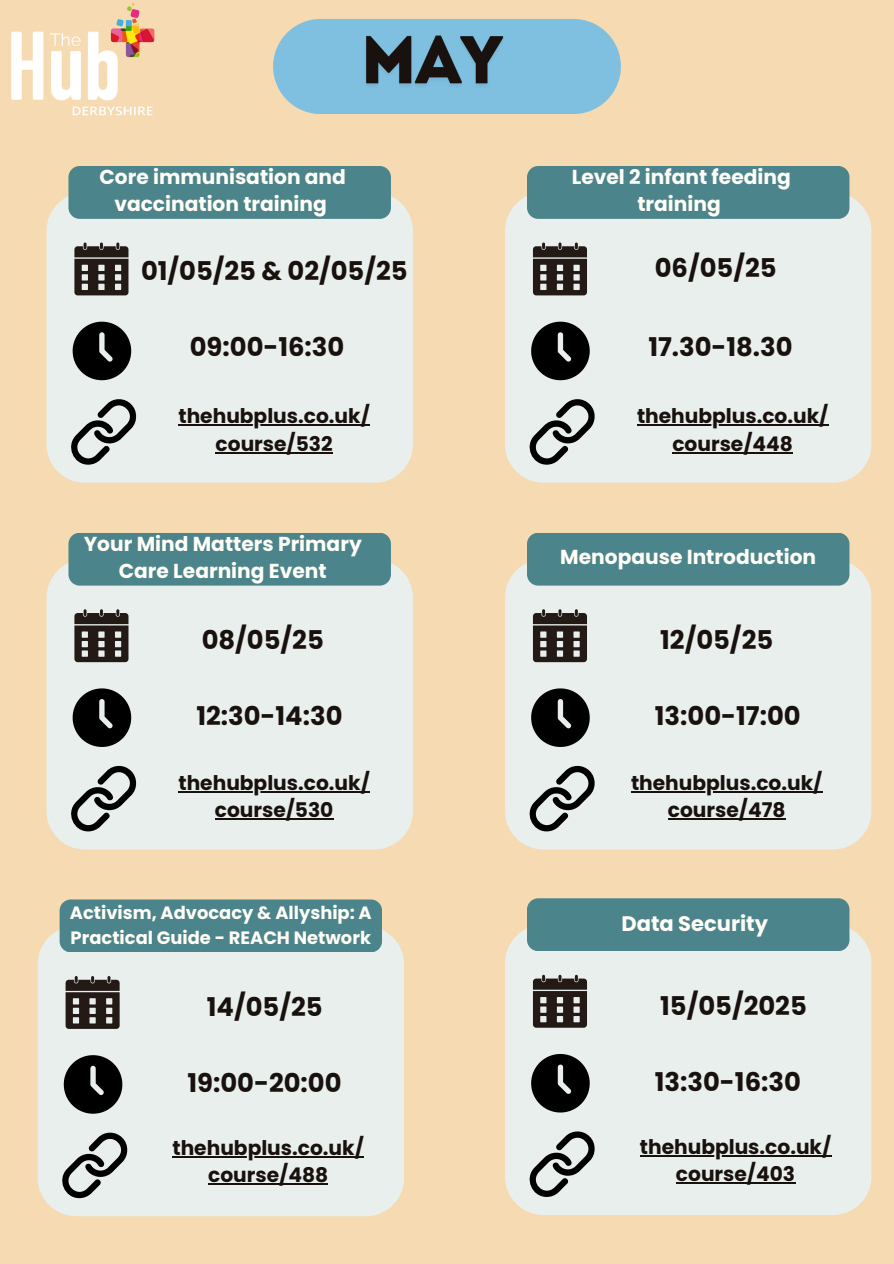
<style>
.page{position:relative;width:894px;height:1264px;background:#fff}
.page>*{position:absolute;margin:0;border:0;box-sizing:border-box;transform-origin:0 0}
.t1{font:700 25.8px "Poppins";color:#18110e}
.t2{font:700 21px "Poppins";color:#fffdf5}
.t3{font:700 20.25px/27.3px "Poppins";color:#18110e;text-align:center}
.t4{font:700 20.25px/27.5px "Poppins";color:#fffdf5;text-align:center}
.t5{font:700 17.85px/24.3px "Poppins";color:#fffdf5}
</style>
<div class="page">
<div style="left:0;top:0;width:893px;height:1263px;background:#f5dab2"></div>
<svg style="left:273px;top:19px;width:347px;height:95px"></svg>
<div style="left:46px;top:192px;width:367px;height:291px;background:#e9efed;border-radius:38px"></div>
<div style="left:68px;top:166px;width:323px;height:53px;background:#4b848b;border-radius:11px"></div>
<svg style="left:74px;top:242px;width:54px;height:53px"></svg>
<svg style="left:73px;top:322px;width:58px;height:58px"></svg>
<svg style="left:71px;top:399px;width:66px;height:66px"></svg>
<img style="left:360px;top:32px;width:158px;height:68px">
<img style="left:11px;top:3px;width:144px;height:113px">
<hr style="left:178px;top:425px;width:192px;height:1px;background:#18110e">
<hr style="left:215px;top:452px;width:117px;height:1px;background:#18110e">
<div style="left:505px;top:192px;width:366px;height:291px;background:#e9efed;border-radius:38px"></div>
<div style="left:527px;top:166px;width:322px;height:53px;background:#4b848b;border-radius:11px"></div>
<svg style="left:533px;top:242px;width:54px;height:53px"></svg>
<svg style="left:531px;top:322px;width:58px;height:58px"></svg>
<svg style="left:529px;top:399px;width:66px;height:66px"></svg>
<hr style="left:636px;top:425px;width:192px;height:1px;background:#18110e">
<hr style="left:672px;top:452px;width:120px;height:1px;background:#18110e">
<div style="left:46px;top:559px;width:367px;height:290px;background:#e9efed;border-radius:38px"></div>
<div style="left:68px;top:532px;width:323px;height:53px;background:#4b848b;border-radius:11px"></div>
<svg style="left:74px;top:609px;width:54px;height:53px"></svg>
<svg style="left:73px;top:688px;width:58px;height:59px"></svg>
<svg style="left:71px;top:765px;width:66px;height:66px"></svg>
<hr style="left:178px;top:791px;width:192px;height:1px;background:#18110e">
<hr style="left:215px;top:818px;width:118px;height:2px;background:#18110e">
<div style="left:505px;top:559px;width:366px;height:290px;background:#e9efed;border-radius:38px"></div>
<div style="left:527px;top:532px;width:322px;height:53px;background:#4b848b;border-radius:11px"></div>
<svg style="left:533px;top:609px;width:54px;height:53px"></svg>
<svg style="left:531px;top:688px;width:58px;height:59px"></svg>
<svg style="left:529px;top:765px;width:66px;height:66px"></svg>
<hr style="left:631px;top:791px;width:191px;height:1px;background:#18110e">
<hr style="left:667px;top:818px;width:118px;height:2px;background:#18110e">
<div style="left:38px;top:925px;width:366px;height:291px;background:#e9efed;border-radius:38px"></div>
<div style="left:60px;top:899px;width:322px;height:53px;background:#4b848b;border-radius:11px"></div>
<svg style="left:66px;top:976px;width:54px;height:52px"></svg>
<svg style="left:64px;top:1055px;width:58px;height:58px"></svg>
<svg style="left:62px;top:1132px;width:66px;height:66px"></svg>
<hr style="left:172px;top:1156px;width:192px;height:1px;background:#18110e">
<hr style="left:208px;top:1183px;width:120px;height:1px;background:#18110e">
<div style="left:505px;top:924px;width:366px;height:290px;background:#e9efed;border-radius:38px"></div>
<div style="left:527px;top:898px;width:322px;height:53px;background:#4b848b;border-radius:11px"></div>
<svg style="left:533px;top:974px;width:54px;height:53px"></svg>
<svg style="left:531px;top:1054px;width:58px;height:58px"></svg>
<svg style="left:529px;top:1131px;width:66px;height:66px"></svg>
<hr style="left:639px;top:1154px;width:192px;height:2px;background:#18110e">
<hr style="left:675px;top:1182px;width:120px;height:1px;background:#18110e">
<p class="t4" style="left:99px;top:163px;width:248px">Core immunisation and vaccination training</p>
<h3 class="t1" style="left:141px;top:253px;width:268px">01/05/25 &amp; 02/05/25</h3>
<p class="t4" style="left:571px;top:163px;width:220px">Level 2 infant feeding training</p>
<p class="t1" style="left:654px;top:250px;width:123px">06/05/25</p>
<p class="t1" style="left:190px;top:329px;width:156px">09:00-16:30</p>
<p class="t1" style="left:648px;top:329px;width:146px">17.30-18.30</p>
<p class="t3" style="left:178px;top:403px;width:193px">thehubplus.co.uk/ course/532</p>
<h2 class="t3" style="left:636px;top:403px;width:193px">thehubplus.co.uk/ course/448</h2>
<h3 class="t4" style="left:84px;top:530px;width:279px">Your Mind Matters Primary<br>Care Learning Event</h3>
<p class="t4" style="left:560px;top:543px;width:257px">Menopause Introduction</p>
<p class="t1" style="left:202px;top:622px;width:123px">08/05/25</p>
<p class="t1" style="left:660px;top:622px;width:114px">12/05/25</p>
<p class="t1" style="left:196px;top:698px;width:148px">12:30-14:30</p>
<h2 class="t1" style="left:654px;top:698px;width:147px">13:00-17:00</h2>
<p class="t3" style="left:178px;top:769px;width:193px">thehubplus.co.uk/ course/530</p>
<h3 class="t3" style="left:631px;top:769px;width:193px">thehubplus.co.uk/ course/478</h3>
<p class="t5" style="left:70px;top:900px;width:303px">Activism, Advocacy &amp; Allyship: A<br>Practical Guide - REACH Network</p>
<h3 class="t2" style="left:621px;top:908px;width:148px">Data Security</h3>
<p class="t1" style="left:207px;top:988px;width:117px">14/05/25</p>
<h2 class="t1" style="left:660px;top:987px;width:148px">15/05/2025</h2>
<p class="t1" style="left:187px;top:1065px;width:155px">19:00-20:00</p>
<h3 class="t1" style="left:654px;top:1063px;width:147px">13:30-16:30</h3>
<p class="t3" style="left:172px;top:1134px;width:193px">thehubplus.co.uk/ course/488</p>
<p class="t3" style="left:639px;top:1132px;width:193px">thehubplus.co.uk/ course/403</p>
</div>
